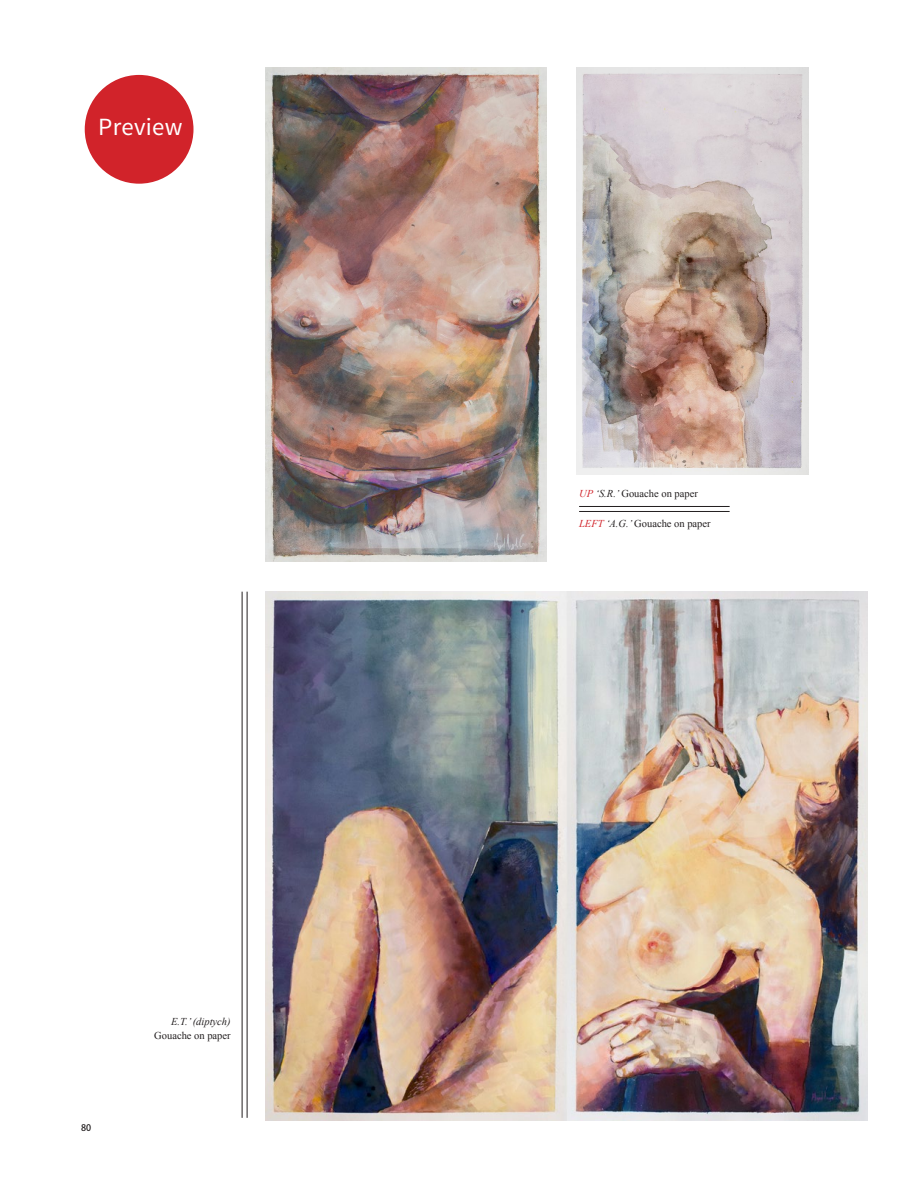
<style>
.page{position:relative;width:918px;height:1188px;background:#fff}
.page>*{position:absolute;margin:0;border:0;box-sizing:border-box;transform-origin:0 0}
.t1{font:24.75px "Source Sans Pro";letter-spacing:.01em;color:#fff}
.t2{font:10.5px "Times New Roman";color:#231f20}
.t3{font:italic 10.5px "Times New Roman";color:#231f20}
.t4{font:500 9px "Koz Go Pr 6 N";color:#231f20}
.s1{font-style:italic;color:#d1232a}
.s2{font-style:italic}
</style>
<div class="page">
<div style="left:85px;top:75px;width:109px;height:109px;background:#d1232a;border-radius:50%"></div>
<img style="left:266px;top:592px;width:602px;height:529px">
<img style="left:266px;top:68px;width:281px;height:494px">
<hr style="left:247px;top:592px;width:1px;height:526px;background:#231f20">
<hr style="left:242px;top:592px;width:1px;height:526px;background:#231f20">
<img style="left:577px;top:68px;width:231px;height:406px">
<hr style="left:579px;top:511px;width:151px;height:1px;background:#231f20">
<hr style="left:579px;top:506px;width:151px;height:1px;background:#231f20">
<h1 class="t1" style="left:98px;top:111px;width:86px">Preview</h1>
<p class="t4" style="left:81px;top:1123px;width:12px">80</p>
<p class="t3" style="left:171px;top:1016px;width:61px">E.T.’ (diptych)</p>
<p class="t2" style="left:154px;top:1029px;width:78px">Gouache on paper</p>
<p class="t2" style="left:579px;top:487px;width:120px"><span class="s1">UP</span> <span class="s2">‘S.R.’</span> Gouache on paper</p>
<p class="t2" style="left:579px;top:517px;width:133px"><span class="s1">LEFT</span> <span class="s2">‘A.G.’</span> Gouache on paper</p>
</div>
